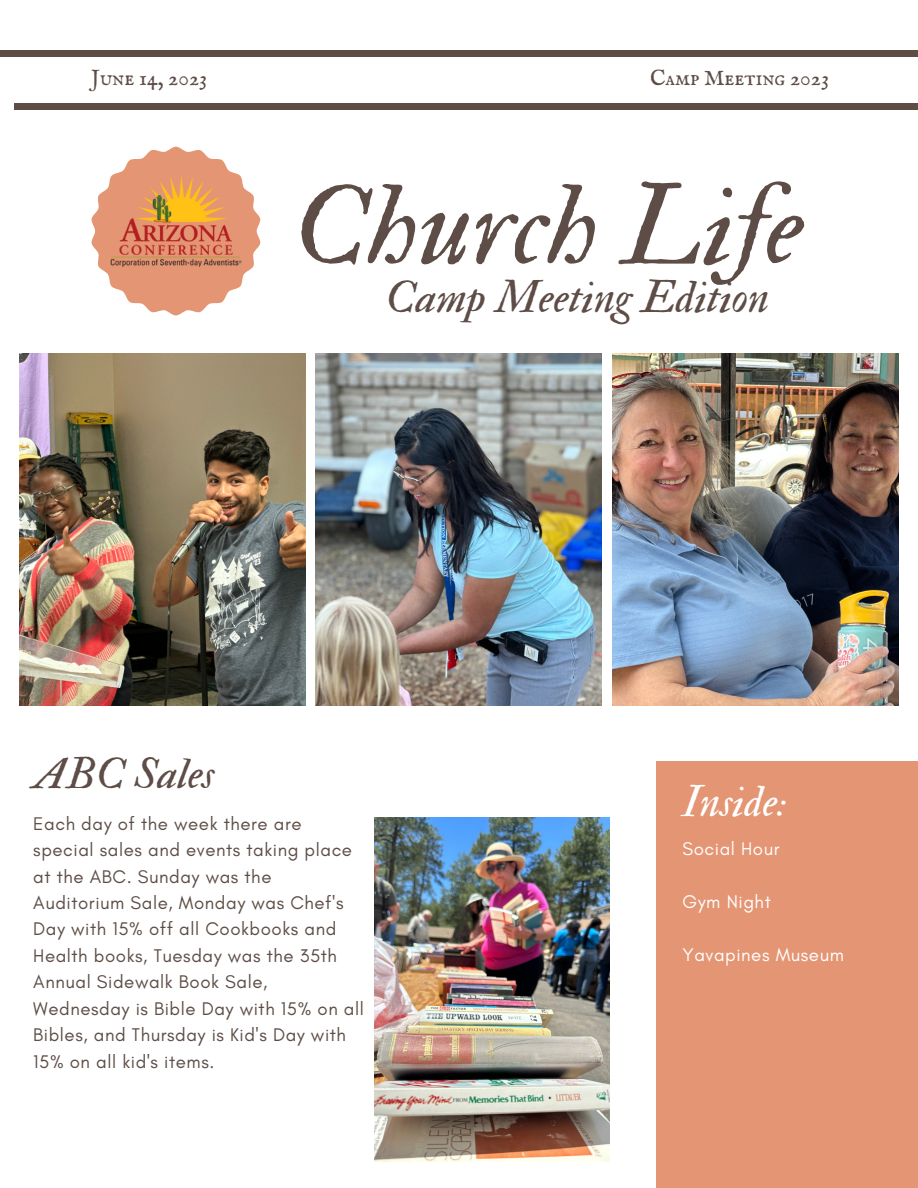
<style>
.page{position:relative;width:918px;height:1188px;background:#fff}
.page>*{position:absolute;margin:0;border:0;box-sizing:border-box;transform-origin:0 0}
.t1{font:112.05px "IM FELL Double Pica Italic";color:#5d4d46}
.t2{font:45px "IM FELL Double Pica Italic";color:#5d4d46}
.t3{font:43.65px "IM FELL Double Pica Italic";color:#5d4d46}
.t4{font:43.65px "IM FELL Double Pica Italic";color:#fff}
.t5{font:21.75px "IM FELL English SC";color:#5d4d46}
.t6{font:18.6px/26.4px "Glacial Indifference";letter-spacing:.03em;color:#5d4d46}
.t7{font:18.6px "Glacial Indifference";letter-spacing:.03em;color:#fff}
</style>
<div class="page">
<svg style="left:92px;top:147px;width:168px;height:168px"></svg>
<div style="left:0;top:51px;width:918px;height:5px;background:#5d4d46"></div>
<div style="left:14px;top:104px;width:904px;height:5px;background:#5d4d46"></div>
<img style="left:20px;top:353px;width:286px;height:353px">
<img style="left:316px;top:353px;width:285px;height:353px">
<img style="left:613px;top:353px;width:285px;height:353px">
<div style="left:656px;top:761px;width:262px;height:427px;background:#e49573"></div>
<img style="left:108px;top:174px;width:135px;height:95px">
<img style="left:375px;top:817px;width:235px;height:344px">
<p class="t5" style="left:91px;top:65px;width:118px">June 14, 2023</p>
<p class="t5" style="left:650px;top:65px;width:181px">Camp Meeting 2023</p>
<p class="t1" style="left:293px;top:158px;width:512px">Church Life</p>
<p class="t2" style="left:386px;top:270px;width:385px">Camp Meeting Edition</p>
<p class="t3" style="left:33px;top:747px;width:183px">ABC Sales</p>
<p class="t6" style="left:33px;top:810px;width:332px">Each day of the week there are special sales and events taking place at the ABC. Sunday was the<br>Auditorium Sale, Monday was Chef's<br>Day with 15% off all Cookbooks and<br>Health books, Tuesday was the 35th<br>Annual Sidewalk Book Sale,<br>Wednesday is Bible Day with 15% on all<br>Bibles, and Thursday is Kid's Day with<br>15% on all kid's items.</p>
<p class="t4" style="left:682px;top:775px;width:106px">Inside:</p>
<p class="t7" style="left:683px;top:838px;width:99px">Social Hour</p>
<p class="t7" style="left:683px;top:891px;width:90px">Gym Night</p>
<p class="t7" style="left:683px;top:943px;width:163px">Yavapines Museum</p>
</div>
